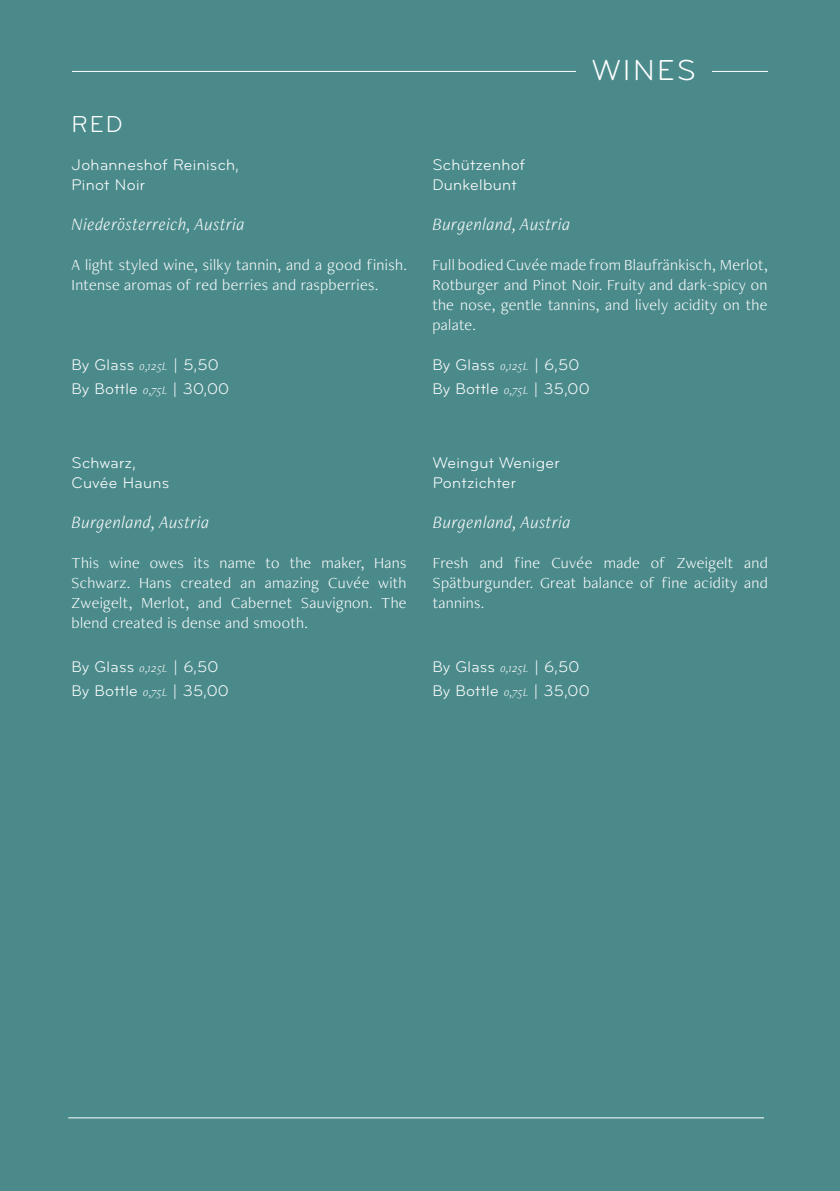
<style>
.page{position:relative;width:840px;height:1191px;background:#fff}
.page>*{position:absolute;margin:0;border:0;box-sizing:border-box;transform-origin:0 0}
.t1{font:30px "Bryant";letter-spacing:.08em;color:#fff}
.t2{font:24px "Bryant";color:#fff}
.t3{font:italic 300 18px "Freight Neo Pro";letter-spacing:.02em;color:#fff}
.t4{font:300 16px/20px "Freight Neo Pro";letter-spacing:.02em;color:#fff;text-align:justify}
.t5{font:16px "Bryant";letter-spacing:.02em;color:#fff}
.s1{font-family:"Freight Neo Pro";font-weight:300;font-style:italic;font-size:12px}
</style>
<div class="page">
<div style="left:0;top:0;width:839px;height:1191px;background:#4b8a8b"></div>
<hr style="left:68px;top:1117px;width:695px;height:1px;background:#fff">
<hr style="left:72px;top:71px;width:695px;height:1px;background:#fff">
<div style="left:576px;top:52px;width:135px;height:38px;background:#4b8a8b"></div>
<p class="t1" style="left:591px;top:52px;width:105px">WINES</p>
<p class="t2" style="left:72px;top:109px;width:52px">RED</p>
<p class="t5" style="left:72px;top:155px;width:169px">Johanneshof Reinisch,</p>
<p class="t5" style="left:72px;top:175px;width:75px">Pinot Noir</p>
<p class="t3" style="left:72px;top:211px;width:175px">Niederösterreich, Austria</p>
<p class="t4" style="left:72px;top:254px;width:336px">A light styled wine, silky tannin, and a good finish.<br>Intense aromas of red berries and raspberries.</p>
<p class="t5" style="left:432px;top:155px;width:94px">Schützenhof</p>
<p class="t5" style="left:432px;top:175px;width:86px">Dunkelbunt</p>
<p class="t3" style="left:432px;top:211px;width:139px">Burgenland, Austria</p>
<p class="t4" style="left:432px;top:254px;width:336px">Full bodied Cuvée made from Blaufränkisch, Merlot, Rotburger and Pinot Noir. Fruity and dark-spicy on the nose, gentle tannins, and lively acidity on the palate.</p>
<p class="t5" style="left:72px;top:356px;width:149px">By Glass <span class="s1">0,125L</span> | 5,50</p>
<p class="t5" style="left:72px;top:379px;width:159px">By Bottle <span class="s1">0,75L</span> | 30,00</p>
<p class="t5" style="left:432px;top:356px;width:148px">By Glass <span class="s1">0,125L</span> | 6,50</p>
<p class="t5" style="left:432px;top:379px;width:159px">By Bottle <span class="s1">0,75L</span> | 35,00</p>
<p class="t5" style="left:72px;top:453px;width:66px">Schwarz,</p>
<p class="t5" style="left:72px;top:473px;width:99px">Cuvée Hauns</p>
<p class="t3" style="left:72px;top:510px;width:139px">Burgenland, Austria</p>
<p class="t4" style="left:72px;top:552px;width:336px">This wine owes its name to the maker, Hans Schwarz. Hans created an amazing Cuvée with Zweigelt, Merlot, and Cabernet Sauvignon. The blend created is dense and smooth.</p>
<p class="t5" style="left:432px;top:453px;width:128px">Weingut Weniger</p>
<p class="t5" style="left:432px;top:473px;width:84px">Pontzichter</p>
<p class="t3" style="left:432px;top:510px;width:139px">Burgenland, Austria</p>
<p class="t4" style="left:432px;top:552px;width:336px">Fresh and fine Cuvée made of Zweigelt and Spätburgunder. Great balance of fine acidity and tannins.</p>
<p class="t5" style="left:72px;top:657px;width:148px">By Glass <span class="s1">0,125L</span> | 6,50</p>
<p class="t5" style="left:72px;top:681px;width:159px">By Bottle <span class="s1">0,75L</span> | 35,00</p>
<p class="t5" style="left:432px;top:657px;width:148px">By Glass <span class="s1">0,125L</span> | 6,50</p>
<p class="t5" style="left:432px;top:681px;width:159px">By Bottle <span class="s1">0,75L</span> | 35,00</p>
</div>
